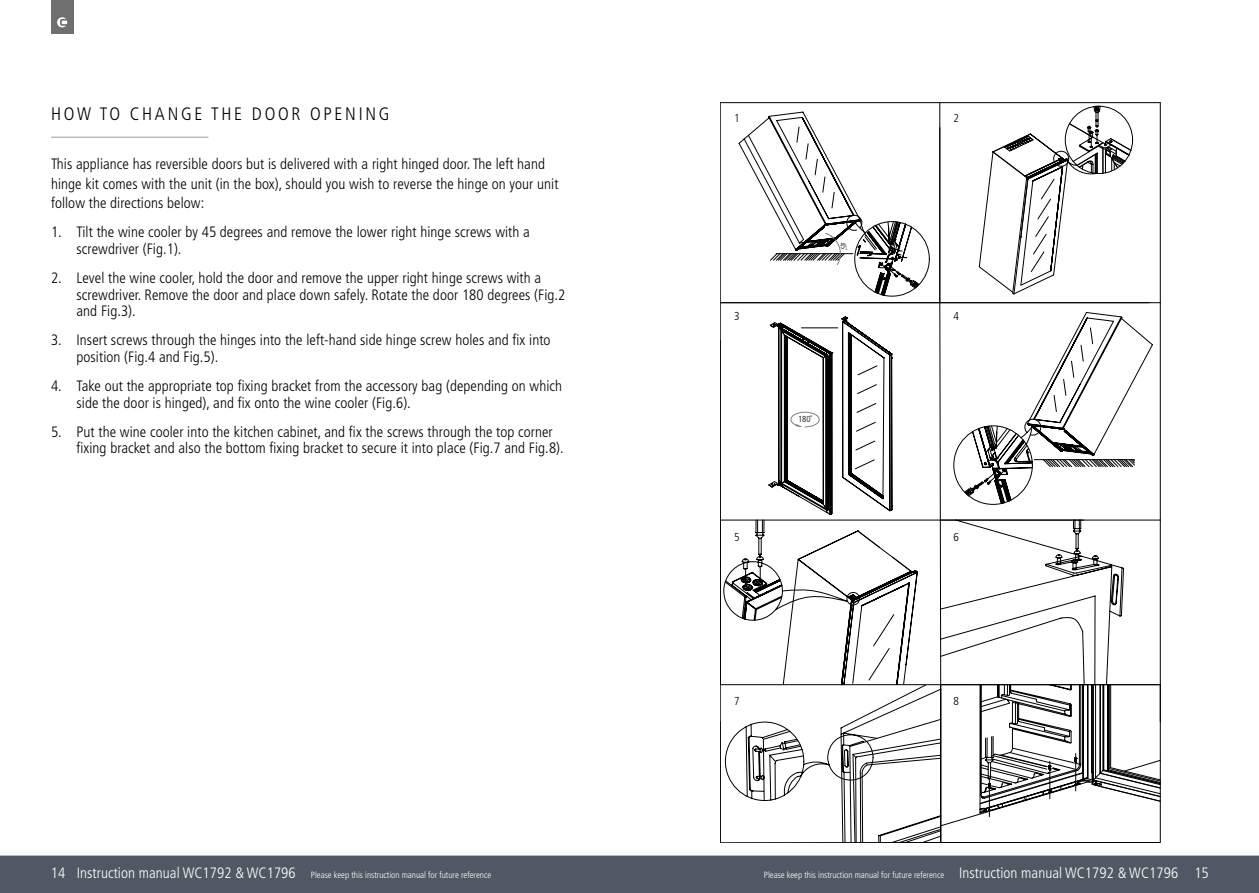
<style>
.page{position:relative;width:1259px;height:893px;background:#fff}
.page>*{position:absolute;margin:0;border:0;box-sizing:border-box;transform-origin:0 0}
.t1{font:300 condensed 18px "Frutiger";letter-spacing:.15em;color:#000}
.t2{font:300 condensed 15px/16.5px "Frutiger";letter-spacing:.005em;color:#000}
.t3{font:300 condensed 11.55px "Frutiger";color:#000}
.t4{font:300 condensed 9px "Frutiger";color:#fff}
.t5{font:300 condensed 8.7px "Frutiger";color:#000}
.s1{font-size:15px}
</style>
<div class="page">
<div style="left:0;top:855px;width:1259px;height:38px;background:#505963"></div>
<div style="left:51px;top:0;width:22px;height:33px;background:#706f6f"></div>
<svg style="left:57px;top:17px;width:10px;height:10px"></svg>
<hr style="left:51px;top:137px;width:157px;height:1px;background:#9d9d9c">
<hr style="left:720px;top:103px;width:1px;height:200px;background:#000">
<hr style="left:720px;top:103px;width:440px;height:1px;background:#000">
<hr style="left:939px;top:103px;width:1px;height:200px;background:#000">
<hr style="left:1160px;top:103px;width:1px;height:200px;background:#000">
<hr style="left:1160px;top:303px;width:1px;height:217px;background:#000">
<hr style="left:1160px;top:520px;width:1px;height:202px;background:#000">
<svg style="left:720px;top:106px;width:440px;height:737px"></svg>
<p class="t1" style="left:51px;top:103px;width:340px">HOW TO CHANGE THE DOOR OPENING</p>
<p class="t2" style="left:51px;top:154px;width:509px;line-height:19.5px">This appliance has reversible doors but is delivered with a right hinged door. The left hand hinge kit comes with the unit (in the box), should you wish to reverse the hinge on your unit follow the directions below:</p>
<p class="t2" style="left:77px;top:224px;width:455px;text-indent:-26px">1. Tilt the wine cooler by 45 degrees and remove the lower right hinge screws with a screwdriver (Fig.1).</p>
<p class="t2" style="left:77px;top:270px;width:490px;text-indent:-26px">2. Level the wine cooler, hold the door and remove the upper right hinge screws with a screwdriver. Remove the door and place down safely. Rotate the door 180 degrees (Fig.2 and Fig.3).</p>
<p class="t2" style="left:77px;top:332px;width:475px;text-indent:-26px">3. Insert screws through the hinges into the left-hand side hinge screw holes and fix into position (Fig.4 and Fig.5).</p>
<p class="t2" style="left:77px;top:378px;width:487px;text-indent:-26px">4. Take out the appropriate top fixing bracket from the accessory bag (depending on which side the door is hinged), and fix onto the wine cooler (Fig.6).</p>
<p class="t2" style="left:77px;top:424px;width:489px;text-indent:-26px">5. Put the wine cooler into the kitchen cabinet, and fix the screws through the top corner fixing bracket and also the bottom fixing bracket to secure it into place (Fig.7 and Fig.8).</p>
<p class="t3" style="left:734px;top:112px;width:7px">1</p>
<p class="t3" style="left:953px;top:112px;width:7px">2</p>
<p class="t3" style="left:734px;top:310px;width:7px">3</p>
<p class="t3" style="left:953px;top:310px;width:7px">4</p>
<p class="t5" style="left:798px;top:414px;width:16px">180˚</p>
<p class="t3" style="left:734px;top:530px;width:7px">5</p>
<p class="t3" style="left:953px;top:530px;width:7px">6</p>
<p class="t3" style="left:734px;top:695px;width:7px">7</p>
<p class="t3" style="left:953px;top:695px;width:7px">8</p>
<p class="t4" style="left:51px;top:869px;width:442px"><span class="s1">14 Instruction manual WC1792 &amp; WC1796</span> Please keep this instruction manual for future reference</p>
<p class="t4" style="left:764px;top:869px;width:446px">Please keep this instruction manual for future reference <span class="s1">Instruction manual WC1792 &amp; WC1796 15</span></p>
</div>
